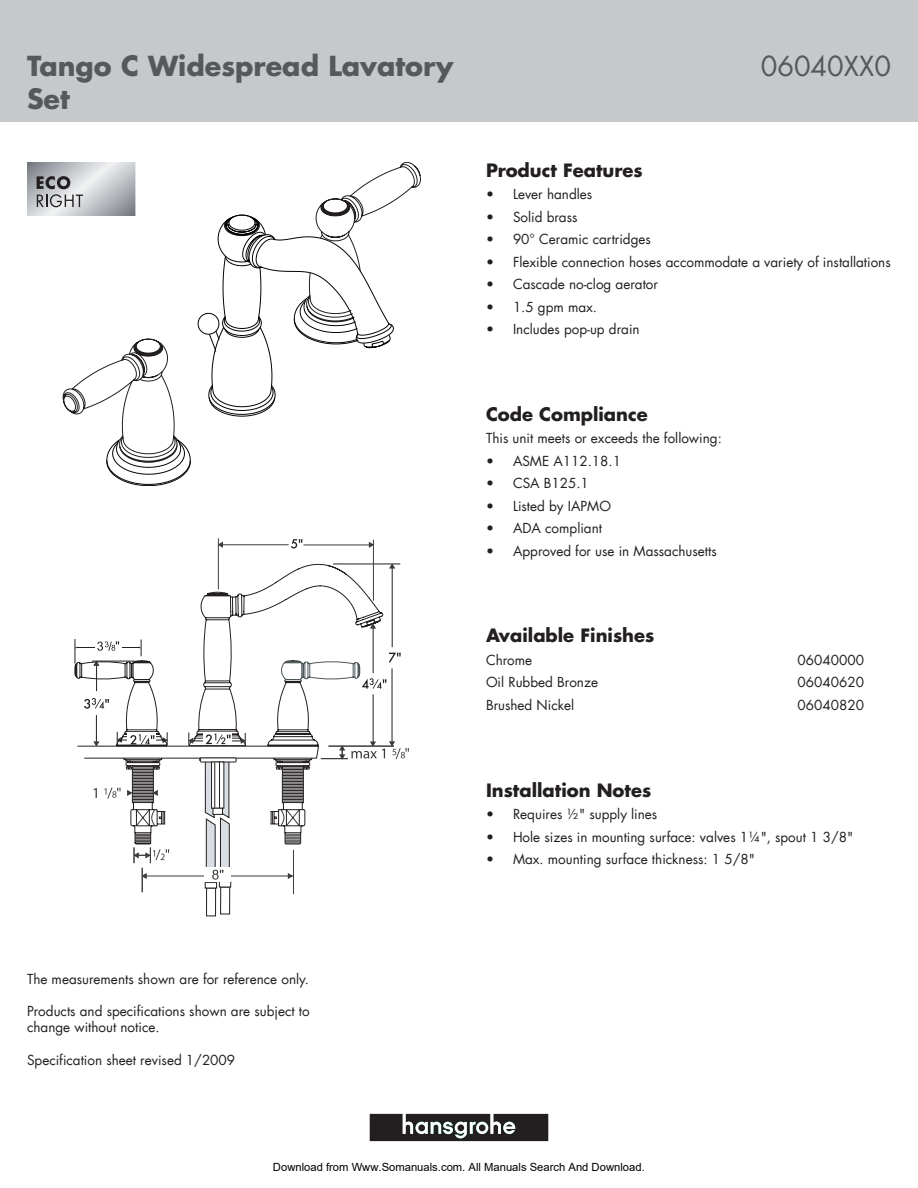
<style>
.page{position:relative;width:918px;height:1188px;background:#fff}
.page>*{position:absolute;margin:0;border:0;box-sizing:border-box;transform-origin:0 0}
.hansgrohe_product_na{font:700 27px/32.4px "Futura LT";color:#57585a}
.hansgrohe_product_nu{font:27px "Futura LT";color:#57585a}
.subject_heading{font:700 18px "Futura LT";color:#231f20}
.bullet_point{font:13.5px/22.5px "Futura LT";color:#231f20;text-align:justify}
.detail{font:13.5px "Futura LT";color:#231f20}
.t1{font:11.25px "Arial";color:#000}
</style>
<div class="page">
<div style="left:0;top:0;width:918px;height:121px;background:#c7c8ca"></div>
<svg style="left:370px;top:1114px;width:178px;height:27px;background:#474646"></svg>
<svg style="left:63px;top:338px;width:128px;height:148px"></svg>
<svg style="left:197px;top:162px;width:224px;height:255px"></svg>
<hr style="left:218px;top:538px;width:1px;height:51px;background:#393c3d">
<hr style="left:221px;top:545px;width:68px;height:1px;background:#393c3d">
<hr style="left:303px;top:545px;width:69px;height:1px;background:#393c3d">
<hr style="left:373px;top:540px;width:1px;height:61px;background:#393c3d">
<svg style="left:291px;top:539px;width:11px;height:9px"></svg>
<svg style="left:369px;top:542px;width:5px;height:5px"></svg>
<svg style="left:218px;top:542px;width:5px;height:5px"></svg>
<svg style="left:75px;top:564px;width:334px;height:352px"></svg>
<div style="left:212px;top:762px;width:12px;height:46px;background:#fff"></div>
<div style="left:211px;top:762px;width:13px;height:47px;border:1px solid #231f20"></div>
<div style="left:213px;top:808px;width:9px;height:6px;background:#fff"></div>
<div style="left:213px;top:808px;width:10px;height:7px;border:1px solid #231f20"></div>
<hr style="left:214px;top:762px;width:1px;height:46px;background:#231f20">
<hr style="left:219px;top:762px;width:1px;height:46px;background:#231f20">
<img style="left:27px;top:162px;width:108px;height:54px">
<svg style="left:37px;top:176px;width:46px;height:31px"></svg>
<p class="hansgrohe_product_na" style="left:27px;top:50px;width:428px">Tango C Widespread Lavatory<br>Set</p>
<p class="hansgrohe_product_nu" style="left:761px;top:49px;width:132px">06040XX0</p>
<p class="subject_heading" style="left:486px;top:158px;width:158px">Product Features</p>
<p class="bullet_point" style="left:513px;top:183px;width:81px">Lever handles</p>
<p class="bullet_point" style="left:513px;top:206px;width:66px">Solid brass</p>
<p class="bullet_point" style="left:513px;top:228px;width:139px">90° Ceramic cartridges</p>
<p class="bullet_point" style="left:513px;top:251px;width:379px">Flexible connection hoses accommodate a variety of installations</p>
<p class="bullet_point" style="left:513px;top:273px;width:147px">Cascade no-clog aerator</p>
<p class="bullet_point" style="left:513px;top:296px;width:86px">1.5 gpm max.</p>
<p class="bullet_point" style="left:513px;top:318px;width:128px">Includes pop-up drain</p>
<p class="bullet_point" style="left:486px;top:183px;width:9px">• • • • • • •</p>
<p class="subject_heading" style="left:486px;top:402px;width:163px">Code Compliance</p>
<p class="detail" style="left:486px;top:430px;width:237px">This unit meets or exceeds the following:</p>
<p class="bullet_point" style="left:513px;top:450px;width:110px">ASME A112.18.1</p>
<p class="bullet_point" style="left:513px;top:472px;width:77px">CSA B125.1</p>
<p class="bullet_point" style="left:513px;top:495px;width:100px">Listed by IAPMO</p>
<p class="bullet_point" style="left:513px;top:517px;width:91px">ADA compliant</p>
<p class="bullet_point" style="left:513px;top:540px;width:205px">Approved for use in Massachusetts</p>
<p class="bullet_point" style="left:486px;top:450px;width:9px">• • • • •</p>
<p class="subject_heading" style="left:486px;top:624px;width:170px">Available Finishes</p>
<p class="detail" style="left:486px;top:651px;width:48px">Chrome</p>
<p class="detail" style="left:797px;top:651px;width:68px">06040000</p>
<p class="detail" style="left:486px;top:674px;width:114px">Oil Rubbed Bronze</p>
<p class="detail" style="left:797px;top:674px;width:68px">06040620</p>
<p class="detail" style="left:486px;top:696px;width:90px">Brushed Nickel</p>
<p class="detail" style="left:797px;top:696px;width:68px">06040820</p>
<p class="bullet_point" style="left:27px;top:968px;width:284px">The measurements shown are for reference only.</p>
<p class="bullet_point" style="left:27px;top:1003px;width:284px;line-height:16.2px">Products and specifications shown are subject to change without notice.</p>
<p class="bullet_point" style="left:27px;top:1049px;width:210px">Specification sheet revised 1/2009</p>
<p class="subject_heading" style="left:486px;top:778px;width:167px">Installation Notes</p>
<p class="bullet_point" style="left:513px;top:803px;width:146px">Requires ½" supply lines</p>
<p class="bullet_point" style="left:513px;top:825px;width:342px">Hole sizes in mounting surface: valves 1¼", spout 1 3/8"</p>
<p class="bullet_point" style="left:513px;top:848px;width:243px">Max. mounting surface thickness: 1 5/8"</p>
<p class="bullet_point" style="left:486px;top:803px;width:9px">• • •</p>
<p class="t1" style="left:273px;top:1160px;width:373px">Download from Www.Somanuals.com. All Manuals Search And Download.</p>
</div>
